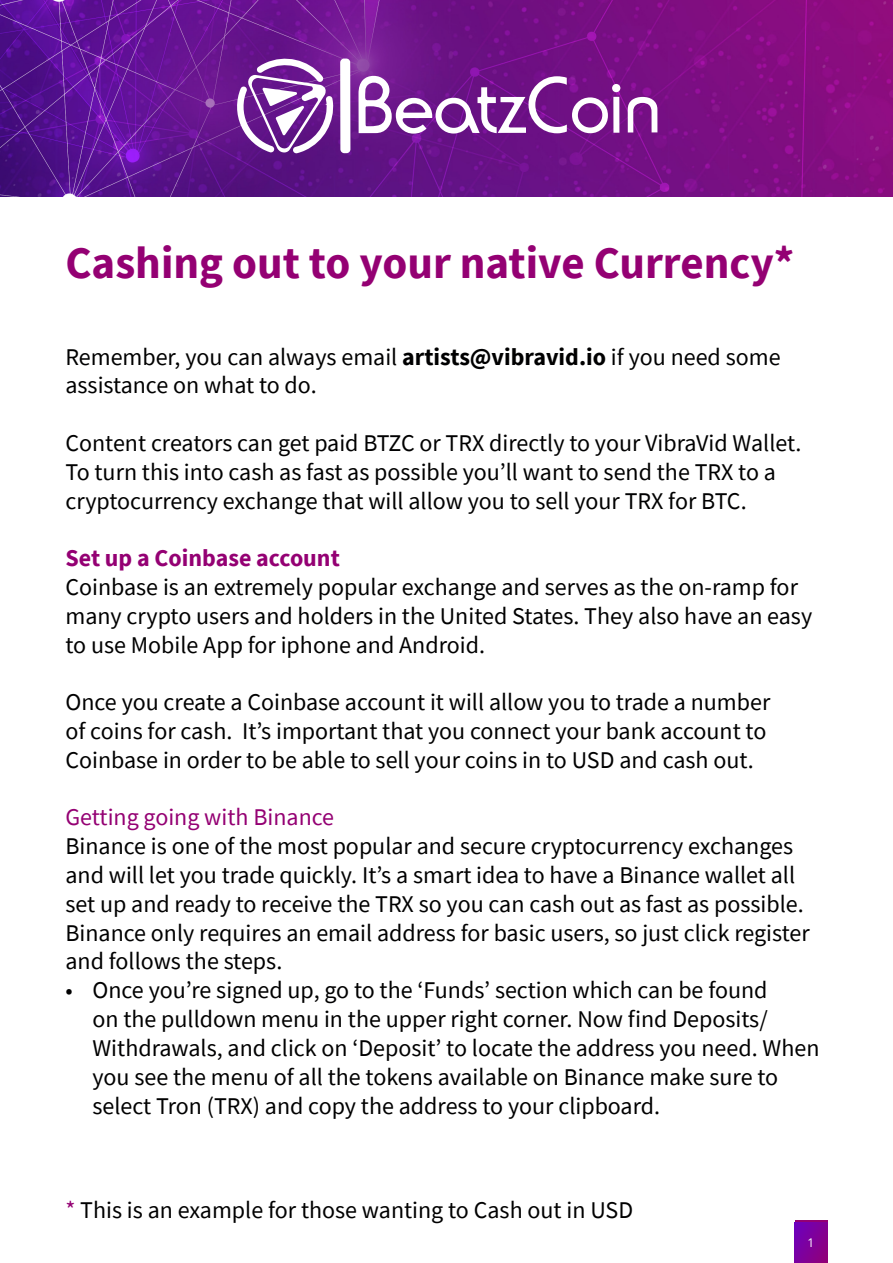
<style>
.page{position:relative;width:893px;height:1263px;background:#fff}
.page>*{position:absolute;margin:0;border:0;box-sizing:border-box;transform-origin:0 0}
.t1{font:700 45px "Source Sans Pro";color:#940073}
.t2{font:24px/28.8px "Source Sans Pro";color:#000001}
.t3{font:24px "Source Sans Pro";color:#940073}
.t4{font:700 24px "Source Sans Pro";color:#940073}
.t5{font:12px "Open Sans";color:#fff}
.s1{font-weight:700}
.s2{color:#940073}
</style>
<div class="page">
<img style="left:0;top:0;width:893px;height:196px">
<div style="left:795px;top:1220px;width:32px;height:41px;background:#940073"></div>
<svg style="left:795px;top:1222px;width:32px;height:41px"></svg>
<svg style="left:236px;top:54px;width:99px;height:100px"></svg>
<div style="left:340px;top:59px;width:10px;height:94px;background:#fff;border-radius:4px"></div>
<svg style="left:358px;top:76px;width:262px;height:58px"></svg>
<svg style="left:628px;top:97px;width:29px;height:35px"></svg>
<p class="t1" style="left:65px;top:233px;width:730px">Cashing out to your native Currency*</p>
<p class="t2" style="left:65px;top:342px;width:717px">Remember, you can always email <span class="s1">artists@vibravid.io</span> if you need some assistance on what to do.</p>
<p class="t2" style="left:65px;top:428px;width:737px">Content creators can get paid BTZC or TRX directly to your VibraVid Wallet.<br>To turn this into cash as fast as possible you’ll want to send the TRX to a cryptocurrency exchange that will allow you to sell your TRX for BTC.</p>
<p class="t4" style="left:65px;top:542px;width:276px">Set up a Coinbase account</p>
<p class="t2" style="left:65px;top:572px;width:748px">Coinbase is an extremely popular exchange and serves as the on-ramp for many crypto users and holders in the United States. They also have an easy to use Mobile App for iphone and Android.</p>
<p class="t2" style="left:65px;top:688px;width:706px">Once you create a Coinbase account it will allow you to trade a number of coins for cash. It’s important that you connect your bank account to<br>Coinbase in order to be able to sell your coins in to USD and cash out.</p>
<p class="t3" style="left:65px;top:802px;width:270px">Getting going with Binance</p>
<p class="t2" style="left:65px;top:832px;width:746px">Binance is one of the most popular and secure cryptocurrency exchanges and will let you trade quickly. It’s a smart idea to have a Binance wallet all set up and ready to receive the TRX so you can cash out as fast as possible.<br>Binance only requires an email address for basic users, so just click register and follows the steps.</p>
<p class="t2" style="left:92px;top:976px;width:728px;text-indent:-27px">• Once you’re signed up, go to the ‘Funds’ section which can be found<br>on the pulldown menu in the upper right corner. Now find Deposits/ Withdrawals, and click on ‘Deposit’ to locate the address you need. When you see the menu of all the tokens available on Binance make sure to select Tron (TRX) and copy the address to your clipboard.</p>
<p class="t2" style="left:65px;top:1195px;width:569px"><span class="s2">*</span> This is an example for those wanting to Cash out in USD</p>
<p class="t5" style="left:808px;top:1234px;width:8px">1</p>
</div>
